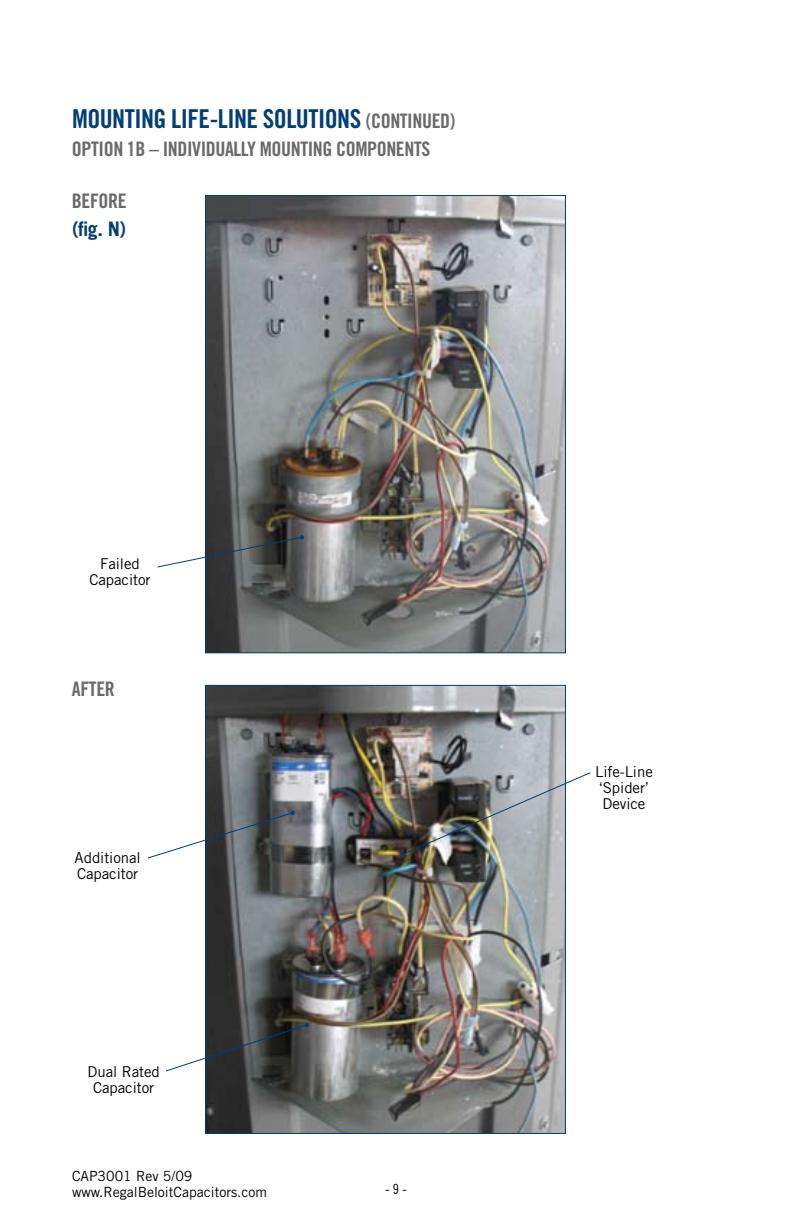
<style>
.page{position:relative;width:792px;height:1224px;background:#fff}
.page>*{position:absolute;margin:0;border:0;box-sizing:border-box;transform-origin:0 0}
.t1{font:26px "Trade Gothic Bold Cond Twenty";letter-spacing:-.02em;color:#003f75}
.t2{font:20px "Trade Gothic Bold Cond Twenty";letter-spacing:-.02em;color:#6a6a6a}
.t3{font:700 20px "Trade Gothic";color:#003f75}
.t4{font:15px/16px "Trade Gothic";letter-spacing:-.005em;color:#000}
.t5{font:14px/16px "Trade Gothic";color:#000}
.t6{font:14px "Trade Gothic Cond Eighteen";color:#000}
.s1{font-size:20px;color:#6a6a6a}
</style>
<div class="page">
<img style="left:207px;top:197px;width:357px;height:454px">
<img style="left:207px;top:687px;width:357px;height:445px">
<svg style="left:148px;top:811px;width:147px;height:48px"></svg>
<svg style="left:166px;top:1023px;width:143px;height:49px"></svg>
<img style="left:400px;top:771px;width:191px;height:86px">
<svg style="left:157px;top:535px;width:147px;height:33px"></svg>
<h1 class="t1" style="left:72px;top:103px;width:52px">MOUNTING</h1>
<h1 class="t1" style="left:171px;top:103px;width:285px">LIFE-LINE SOLUTI ONS <span class="s1">(CONTINUED)</span></h1>
<h2 class="t2" style="left:72px;top:137px;width:228px">OPTION 1B – INDIVIDUALLY MOUNTING</h2>
<h2 class="t2" style="left:336px;top:137px;width:78px">COMPONENTS</h2>
<h2 class="t2" style="left:72px;top:189px;width:56px">BEFORE</h2>
<h2 class="t3" style="left:72px;top:216px;width:56px">(fig. N)</h2>
<p class="t4" style="left:89px;top:556px;width:63px;text-align:center">Failed<br>Capacitor</p>
<h2 class="t2" style="left:72px;top:677px;width:41px">AFTER</h2>
<p class="t4" style="left:75px;top:849px;width:68px">Additional<br>Capacitor</p>
<p class="t4" style="left:88px;top:1063px;width:74px;text-align:center">Dual Rated<br>Capacitor</p>
<p class="t5" style="left:72px;top:1168px;width:197px">CAP3001 Rev 5/09 www.RegalBeloitCapacitors.com</p>
<p class="t6" style="left:385px;top:1181px;width:23px">- 9 -</p>
<p class="t4" style="left:595px;top:763px;width:59px">Life-Line ‘Spider’<br>Device</p>
</div>
